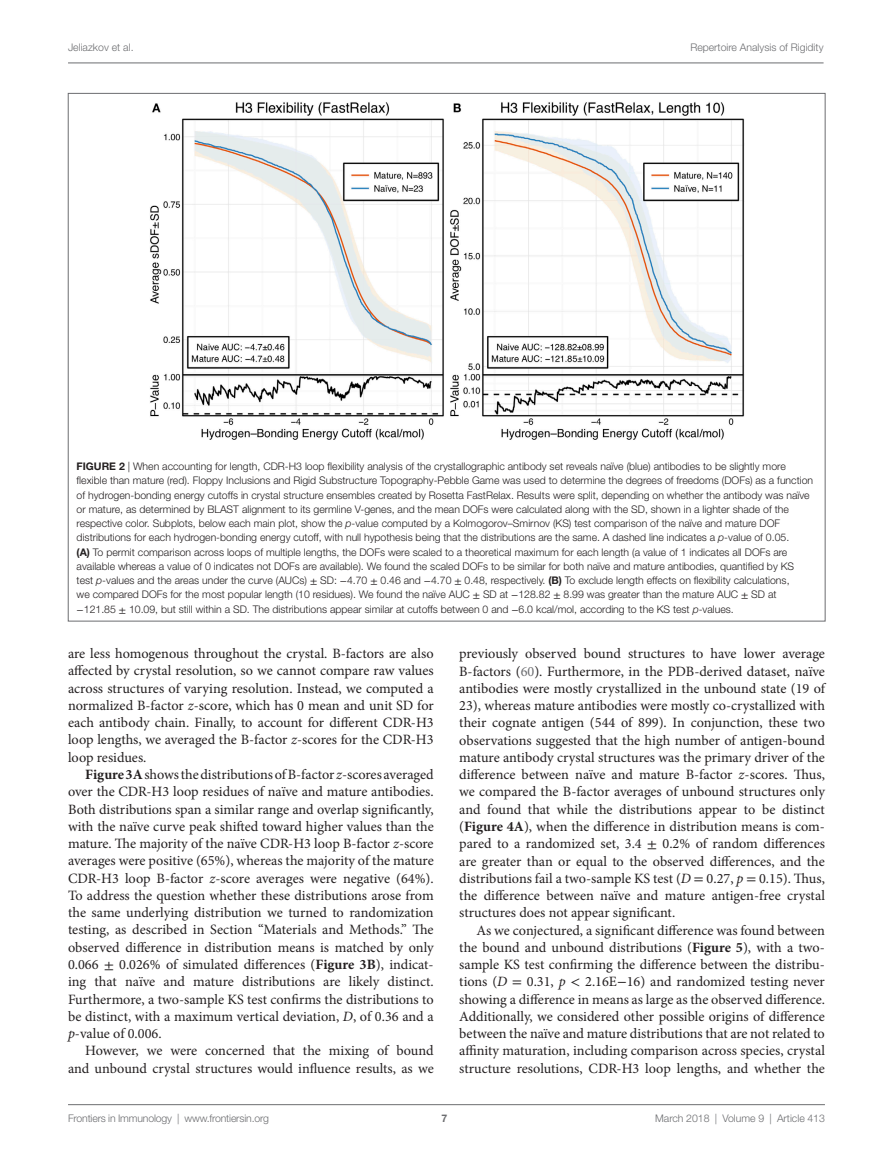
<style>
.page{position:relative;width:893px;height:1170px;background:#fff}
.page>*{position:absolute;margin:0;border:0;box-sizing:border-box;transform-origin:0 0}
.t1{font:14.25px/17.2px "Minion Pro";color:#231f20;text-align:justify}
.t2{font:300 10.5px/14.2px "Helvetica Neue LT Std";color:#231f20}
.t3{font:300 10.5px "Helvetica Neue LT Std";color:#6c6d70}
.t4{font:700 10.5px "Helvetica Neue LT Std";color:#6c6d70}
.s1{font-weight:700}
.s2{font-style:italic}
.s3{font-family:"STIX General";font-weight:400}
.s4{font-family:"STIX General"}
.s5{color:#6c6d70}
</style>
<div class="page">
<img style="left:150px;top:102px;width:594px;height:338px">
<hr style="left:68px;top:1104px;width:757px;height:1px;background:#6c6d70">
<hr style="left:68px;top:63px;width:755px;height:1px;background:#6c6d70">
<p class="t3" style="left:68px;top:41px;width:67px">Jeliazkov et al.</p>
<p class="t3" style="left:690px;top:41px;width:135px">Repertoire Analysis of Rigidity</p>
<p class="t2" style="left:77px;top:459px;width:738px"><span class="s1">FIG URE 2</span> | When accounting for length, CDR-H3 loop flexibility analysis of the crystallographic antibody set reveals naïve (blue) antibodies to be slightly more flexible than mature (red). Floppy Inclusions and Rigid Substructure Topography-Pebble Game was used to determine the degrees of freedoms (DOFs) as a function of hydrogen-bonding energy cutoffs in crystal structure ensembles created by Rosetta FastRelax. Results were split, depending on whether the antibody was naïve or mature, as determined by BLAST alignment to its germline V-genes, and the mean DOFs were calculated along with the SD, shown in a lighter shade of the respective color. Subplots, below each main plot, show the <span class="s2">p</span>-value computed by a Kolmogorov–Smirnov (KS) test comparison of the naïve and mature DOF distributions for each hydrogen-bonding energy cutoff, with null hypothesis being that the distributions are the same. A dashed line indicates a <span class="s2">p</span>-value of 0.05.<br><span class="s1">(A)</span> To permit comparison across loops of multiple lengths, the DOFs were scaled to a theoretical maximum for each length (a value of 1 indicates all DOFs are available whereas a value of 0 indicates not DOFs are available). We found the scaled DOFs to be similar for both naïve and mature antibodies, quantified by KS test <span class="s2">p</span>-values and the areas under the curve (AUCs) <span class="s3">±</span> SD: <span class="s3">−</span>4.70 <span class="s3">±</span> 0.46 and <span class="s3">−</span>4.70 <span class="s3">±</span> 0.48, respectively. <span class="s1">(B)</span> To exclude length effects on flexibility calculations,<br>we compared DOFs for the most popular length (10 residues). We found the naïve AUC <span class="s3">±</span> SD at <span class="s3">−</span>128.82 <span class="s3">±</span> 8.99 was greater than the mature AUC <span class="s3">±</span> SD at <span class="s3">−</span>121.85 <span class="s3">±</span> 10.09, but still within a SD. The distributions appear similar at cutoffs between 0 and <span class="s3">−</span>6.0 kcal/mol, according to the KS test <span class="s2">p</span>-values.</p>
<p class="t1" style="left:68px;top:645px;width:367px">are less homogenous throughout the crystal. B-factors are also affected by crystal resolution, so we cannot compare raw values across structures of varying resolution. Instead, we computed a normalized B-factor <span class="s2">z</span>-score, which has 0 mean and unit SD for each antibody chain. Finally, to account for different CDR-H3 loop lengths, we averaged the B-factor <span class="s2">z</span>-scores for the CDR-H3 loop residues.</p>
<p class="t1" style="left:68px;top:765px;width:367px;text-indent:17px"><span class="s1">Figure 3A</span> shows the distributions of B-factor <span class="s2">z</span>-scores averaged over the CDR-H3 loop residues of naïve and mature antibodies.<br>Both distributions span a similar range and overlap significantly, with the naïve curve peak shifted toward higher values than the mature. The majority of the naïve CDR-H3 loop B-factor <span class="s2">z</span>-score averages were positive (65%), whereas the majority of the mature CDR-H3 loop B-factor <span class="s2">z</span>-score averages were negative (64%).<br>To address the question whether these distributions arose from the same underlying distribution we turned to randomization testing, as described in Section “Materials and Methods.” The observed difference in distribution means is matched by only 0.066 <span class="s4">±</span> 0.026% of simulated differences (<span class="s1">Figure 3B</span>), indicat&shy;ing that naïve and mature distributions are likely distinct.<br>Furthermore, a two-sample KS test confirms the distributions to be distinct, with a maximum vertical deviation, <span class="s2">D</span>, of 0.36 and a <span class="s2">p</span>-value of 0.006.</p>
<p class="t1" style="left:68px;top:1042px;width:367px;text-align:right">However, we were concerned that the mixing of bound and unbound crystal structures would influence results, as we</p>
<p class="t1" style="left:459px;top:645px;width:367px">previously observed bound structures to have lower average B-factors (<span class="s5">60</span>). Furthermore, in the PDB-derived dataset, naïve antibodies were mostly crystallized in the unbound state (19 of 23), whereas mature antibodies were mostly co-crystallized with their cognate antigen (544 of 899). In conjunction, these two observations suggested that the high number of antigen-bound mature antibody crystal structures was the primary driver of the difference between naïve and mature B-factor <span class="s2">z</span>-scores. Thus, we compared the B-factor averages of unbound structures only and found that while the distributions appear to be distinct (<span class="s1">Figure 4A</span>), when the difference in distribution means is com&shy;pared to a randomized set, 3.4 <span class="s4">±</span> 0.2% of random differences are greater than or equal to the observed differences, and the distributions fail a two-sample KS test (<span class="s2">D</span> <span class="s4">=</span> 0.27, <span class="s2">p</span> <span class="s4">=</span> 0.15). Thus, the difference between naïve and mature antigen-free crystal structures does not appear significant.</p>
<p class="t1" style="left:459px;top:921px;width:367px;text-indent:17px">As we conjectured, a significant difference was found between the bound and unbound distributions (<span class="s1">Figure 5</span>), with a two&shy;sample KS test confirming the difference between the distribu&shy;tions (<span class="s2">D</span> <span class="s4">=</span> 0.31, <span class="s2">p</span> <span class="s4">&lt;</span> 2.16E<span class="s4">−</span>16) and randomized testing never showing a difference in means as large as the observed difference.<br>Additionally, we considered other possible origins of difference between the naïve and mature distributions that are not related to affinity maturation, including comparison across species, crystal structure resolutions, CDR-H3 loop lengths, and whether the</p>
<p class="t3" style="left:68px;top:1111px;width:203px">Frontiers in Immunology | www.frontiersin.org</p>
<p class="t3" style="left:655px;top:1111px;width:171px">March 2018 | Volume 9 | Article 413</p>
<p class="t4" style="left:441px;top:1111px;width:7px">7</p>
</div>
